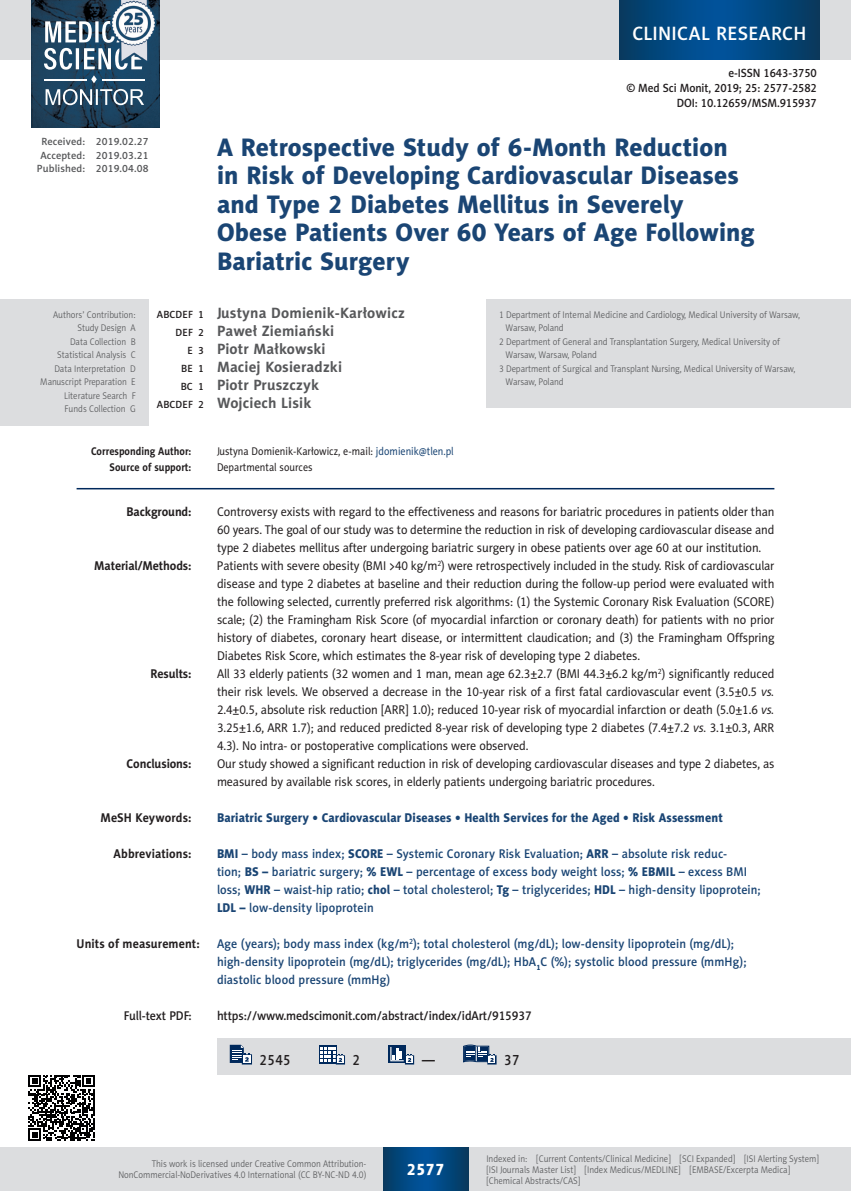
<style>
.page{position:relative;width:851px;height:1191px;background:#fff}
.page>*{position:absolute;margin:0;border:0;box-sizing:border-box;transform-origin:0 0}
.MSM_Tytul{font:25.5px/28.5px "Naomi Sans EFN Heavy";color:#1a4574}
.t1{font:19.5px "Naomi Sans EFN Medium";letter-spacing:.015em;color:#fff}
.t2{font:16.5px "Naomi Sans EFN Heavy";color:#fff}
.MSM_Autorzy{font:700 15px "Naomi Sans EFN";letter-spacing:.01em;color:#57585a}
.MSM_dane{font:15px "Naomi Sans EFN Medium";letter-spacing:.03em;color:#231f20;scale:.9 1}
.MSM_Summary_body{font:12.75px/18px "Naomi Sans EFN";letter-spacing:-.01em;color:#231f20;text-align:justify;scale:.95 1}
.MSM_keywords{font:12.75px/18px "Naomi Sans EFN Medium";letter-spacing:.005em;color:#1a4574;scale:.95 1}
.MSM_keywords-2{font:12.75px "Naomi Sans EFN Heavy";letter-spacing:.005em;color:#1a4574;scale:.95 1}
.MSM_full_text_pdf{font:12.75px "Naomi Sans EFN Medium";letter-spacing:-.01em;color:#231f20;scale:.95 1}
.MSM_Summary_body-2{font:700 12.75px "Naomi Sans EFN";letter-spacing:-.01em;color:#231f20;scale:.95 1}
.MSM_keywords-3{font:700 12.75px "Naomi Sans EFN";letter-spacing:.005em;color:#231f20;scale:.95 1}
.MSM_full_text_pdf-2{font:12px "Naomi Sans EFN Medium";letter-spacing:-.01em;color:#231f20;scale:.95 1}
.MSM_Adres{font:11.25px "Naomi Sans EFN";color:#231f20;scale:.9 1}
.MSM_Adres-2{font:700 11.25px "Naomi Sans EFN";color:#231f20;scale:.9 1}
.MSM_Support{font:11.25px "Naomi Sans EFN";color:#231f20;scale:.9 1}
.MSM_Support-2{font:700 11.25px "Naomi Sans EFN";color:#231f20;scale:.9 1}
.t3{font:10.5px "Naomi Sans EFN Medium";letter-spacing:.01em;color:#57585a}
.MSM_Afiliacja{font:9.75px/13.5px "Naomi Sans EFN Light";color:#57585a;scale:.9 1}
.s1{font-family:"Naomi Sans EFN Medium";font-weight:400;font-size:10.5px;color:#231f20}
.s2{color:#1a4574}
.s3{font-style:italic}
.s4{font-family:"Naomi Sans EFN Heavy"}
</style>
<div class="page">
<div style="left:217px;top:1038px;width:633px;height:36px;background:#dcdddf"></div>
<svg style="left:230px;top:1044px;width:22px;height:20px"></svg>
<div style="left:319px;top:1045px;width:17px;height:18px;background:#00295c"></div>
<svg style="left:320px;top:1046px;width:25px;height:18px"></svg>
<div style="left:388px;top:1045px;width:18px;height:18px;background:#00295c"></div>
<svg style="left:390px;top:1047px;width:24px;height:17px"></svg>
<svg style="left:463px;top:1044px;width:33px;height:20px"></svg>
<hr style="left:77px;top:488px;width:697px;height:1px;background:#00295c">
<div style="left:0;top:300px;width:148px;height:126px;background:#dcdddf"></div>
<div style="left:486px;top:300px;width:364px;height:108px;background:#dcdddf"></div>
<svg style="left:28px;top:1075px;width:67px;height:66px"></svg>
<div style="left:0;top:1148px;width:850px;height:43px;background:#dcdddf"></div>
<svg style="left:383px;top:1147px;width:85px;height:43px;background:#02477e"></svg>
<div style="left:0;top:0;width:850px;height:60px;background:#dcdddf"></div>
<svg style="left:619px;top:0;width:200px;height:60px;background:#02477e"></svg>
<img style="left:32px;top:0;width:127px;height:128px">
<img style="left:44px;top:21px;width:100px;height:49px">
<img style="left:45px;top:79px;width:41px;height:1px">
<img style="left:103px;top:79px;width:41px;height:1px">
<svg style="left:91px;top:75px;width:6px;height:8px"></svg>
<img style="left:46px;top:89px;width:98px;height:16px">
<h2 class="t1" style="left:632px;top:22px;width:175px">CLINICAL RESEARCH</h2>
<p class="MSM_full_text_pdf-2" style="left:728px;top:66px;width:95px">e-ISSN 1643-3750</p>
<p class="MSM_full_text_pdf-2" style="left:626px;top:81px;width:202px">© Med Sci Monit, 2019; 25: 2577-2582</p>
<p class="MSM_full_text_pdf-2" style="left:676px;top:96px;width:149px">DOI: 10.12659/MSM.915937</p>
<p class="MSM_Tytul" style="left:217px;top:132px;width:539px">A Retrospective Study of 6-Month Reduction in Risk of Developing Cardiovascular Diseases and Type 2 Diabetes Mellitus in Severely Obese Patients Over 60 Years of Age Following Bariatric Surgery</p>
<p class="MSM_Autorzy" style="left:157px;top:304px;width:249px"><span class="s1">ABCDEF 1</span> Justyna Domienik-Karłowicz</p>
<p class="MSM_Autorzy" style="left:176px;top:322px;width:160px"><span class="s1">DEF 2</span> Paweł Ziemiański</p>
<p class="MSM_Autorzy" style="left:187px;top:340px;width:140px"><span class="s1">E 3</span> Piotr Małkowski</p>
<p class="MSM_Autorzy" style="left:181px;top:358px;width:162px"><span class="s1">BE 1</span> Maciej Kosieradzki</p>
<p class="MSM_Autorzy" style="left:181px;top:376px;width:140px"><span class="s1">BC 1</span> Piotr Pruszczyk</p>
<p class="MSM_Autorzy" style="left:157px;top:394px;width:156px"><span class="s1">ABCDEF 2</span> Wojciech Lisik</p>
<p class="MSM_Adres-2" style="left:91px;top:445px;width:113px">Corresponding Author:</p>
<p class="MSM_Adres" style="left:217px;top:445px;width:264px">Justyna Domienik-Karłowicz, e-mail: <span class="s2">jdomienik@tlen.pl</span></p>
<p class="MSM_Support-2" style="left:110px;top:460px;width:92px">Source of support:</p>
<p class="MSM_Support" style="left:217px;top:460px;width:108px">Departmental sources</p>
<p class="MSM_Summary_body-2" style="left:126px;top:504px;width:70px">Background:</p>
<p class="MSM_Summary_body" style="left:217px;top:503px;width:588px">Controversy exists with regard to the effectiveness and reasons for bariatric procedures in patients older than 60 years. The goal of our study was to determine the reduction in risk of developing cardiovascular disease and type 2 diabetes mellitus after undergoing bariatric surgery in obese patients over age 60 at our institution.</p>
<p class="MSM_Summary_body-2" style="left:94px;top:558px;width:104px">Material/Methods:</p>
<p class="MSM_Summary_body" style="left:217px;top:557px;width:588px">Patients with severe obesity (BMI &gt;40 kg/m<sup>2</sup>) were retrospectively included in the study. Risk of cardiovascular disease and type 2 diabetes at baseline and their reduction during the follow-up period were evaluated with the following selected, currently preferred risk algorithms: (1) the Systemic Coronary Risk Evaluation (SCORE) scale; (2) the Framingham Risk Score (of myocardial infarction or coronary death) for patients with no prior history of diabetes, coronary heart disease, or intermittent claudication; and (3) the Framingham Offspring Diabetes Risk Score, which estimates the 8-year risk of developing type 2 diabetes.</p>
<p class="MSM_Summary_body-2" style="left:150px;top:666px;width:45px">Results:</p>
<p class="MSM_Summary_body" style="left:217px;top:665px;width:588px">All 33 elderly patients (32 women and 1 man, mean age 62.3±2.7 (BMI 44.3±6.2 kg/m<sup>2</sup>) significantly reduced their risk levels. We observed a decrease in the 10-year risk of a first fatal cardiovascular event (3.5±0.5 <span class="s3">vs.<br></span>2.4±0.5, absolute risk reduction [ARR] 1.0); reduced 10-year risk of myocardial infarction or death (5.0±1.6 <span class="s3">vs.<br></span>3.25±1.6, ARR 1.7); and reduced predicted 8-year risk of developing type 2 diabetes (7.4±7.2 <span class="s3">vs.</span> 3.1±0.3, ARR 4.3). No intra- or postoperative complications were observed.</p>
<p class="MSM_Summary_body-2" style="left:127px;top:756px;width:70px">Conclusions:</p>
<p class="MSM_Summary_body" style="left:217px;top:755px;width:588px">Our study showed a significant reduction in risk of developing cardiovascular diseases and type 2 diabetes, as measured by available risk scores, in elderly patients undergoing bariatric procedures.</p>
<p class="MSM_keywords-3" style="left:100px;top:810px;width:97px">MeSH Keywords:</p>
<p class="MSM_keywords-2" style="left:217px;top:810px;width:534px">Bariatric Surgery • Cardiovascular Diseases • Health Services for the Aged • Risk Assessment</p>
<p class="MSM_keywords-3" style="left:114px;top:846px;width:83px">Abbreviations:</p>
<p class="MSM_keywords" style="left:217px;top:844px;width:574px"><span class="s4">BMI</span> – body mass index; <span class="s4">SCORE</span> – Systemic Coronary Risk Evaluation; <span class="s4">ARR</span> – absolute risk reduc-<br>tion; <span class="s4">BS –</span> bariatric surgery; <span class="s4">% EWL</span> – percentage of excess body weight loss; <span class="s4">% EBMIL</span> – excess BMI loss; <span class="s4">WHR</span> – waist-hip ratio; <span class="s4">chol</span> – total cholesterol; <span class="s4">Tg</span> – triglycerides; <span class="s4">HDL</span> – high-density lipoprotein; <span class="s4">LDL –</span> low-density lipoprotein</p>
<p class="MSM_keywords-3" style="left:77px;top:936px;width:131px">Units of measurement:</p>
<p class="MSM_keywords" style="left:217px;top:934px;width:559px">Age (years); body mass index (kg/m<sup>2</sup>); total cholesterol (mg/dL); low-density lipoprotein (mg/dL); high-density lipoprotein (mg/dL); triglycerides (mg/dL); HbA<sub>1</sub>C (%); systolic blood pressure (mmHg); diastolic blood pressure (mmHg)</p>
<p class="MSM_full_text_pdf" style="left:124px;top:1008px;width:73px">Full-text PDF:</p>
<p class="MSM_full_text_pdf" style="left:217px;top:1008px;width:333px">https://www.medscimonit.com/abstract/index/idArt/915937</p>
<p class="t3" style="left:41px;top:136px;width:109px">Received: 2019.02.27</p>
<p class="t3" style="left:40px;top:149px;width:110px">Accepted: 2019.03.21</p>
<p class="t3" style="left:37px;top:163px;width:113px">Published: 2019.04.08</p>
<p class="MSM_Afiliacja" style="left:53px;top:308px;width:93px">Authors’ Contribution:</p>
<p class="MSM_Afiliacja" style="left:77px;top:321px;width:66px">Study Design A</p>
<p class="MSM_Afiliacja" style="left:70px;top:335px;width:74px">Data Collection B</p>
<p class="MSM_Afiliacja" style="left:57px;top:348px;width:89px">Statistical Analysis C</p>
<p class="MSM_Afiliacja" style="left:54px;top:362px;width:92px">Data Interpretation D</p>
<p class="MSM_Afiliacja" style="left:40px;top:375px;width:107px">Manuscript Preparation E</p>
<p class="MSM_Afiliacja" style="left:64px;top:389px;width:81px">Literature Search F</p>
<p class="MSM_Afiliacja" style="left:65px;top:402px;width:80px">Funds Collection G</p>
<p class="MSM_Afiliacja" style="left:505px;top:308px;width:328px;text-indent:-6px">1 Department of Internal Medicine and Cardiology, Medical University of Warsaw,<br>Warsaw, Poland</p>
<p class="MSM_Afiliacja" style="left:505px;top:335px;width:306px;text-indent:-6px">2 Department of General and Transplantation Surgery, Medical University of<br>Warsaw, Warsaw, Poland</p>
<p class="MSM_Afiliacja" style="left:505px;top:362px;width:323px;text-indent:-6px">3 Department of Surgical and Transplant Nursing, Medical University of Warsaw,<br>Warsaw, Poland</p>
<p class="MSM_dane" style="left:259px;top:1050px;width:36px">2545</p>
<p class="MSM_dane" style="left:352px;top:1050px;width:10px">2</p>
<p class="MSM_dane" style="left:421px;top:1050px;width:16px">—</p>
<p class="MSM_dane" style="left:504px;top:1050px;width:19px">37</p>
<p class="MSM_Afiliacja" style="left:118px;top:1158px;width:277px;line-height:11.2px;text-align:right">This work is licensed under Creative Common Attribution-<br>NonCommercial-NoDerivatives 4.0 International (CC BY-NC-ND 4.0)</p>
<p class="t2" style="left:406px;top:1159px;width:40px">2577</p>
<p class="MSM_Afiliacja" style="left:486px;top:1152px;width:371px;line-height:11.2px">Indexed in: [Current Contents/Clinical Medicine] [SCI Expanded] [ISI Alerting System] [ISI Journals Master List] [Index Medicus/MEDLINE] [EMBASE/Excerpta Medica] [Chemical Abstracts/CAS]</p>
</div>
